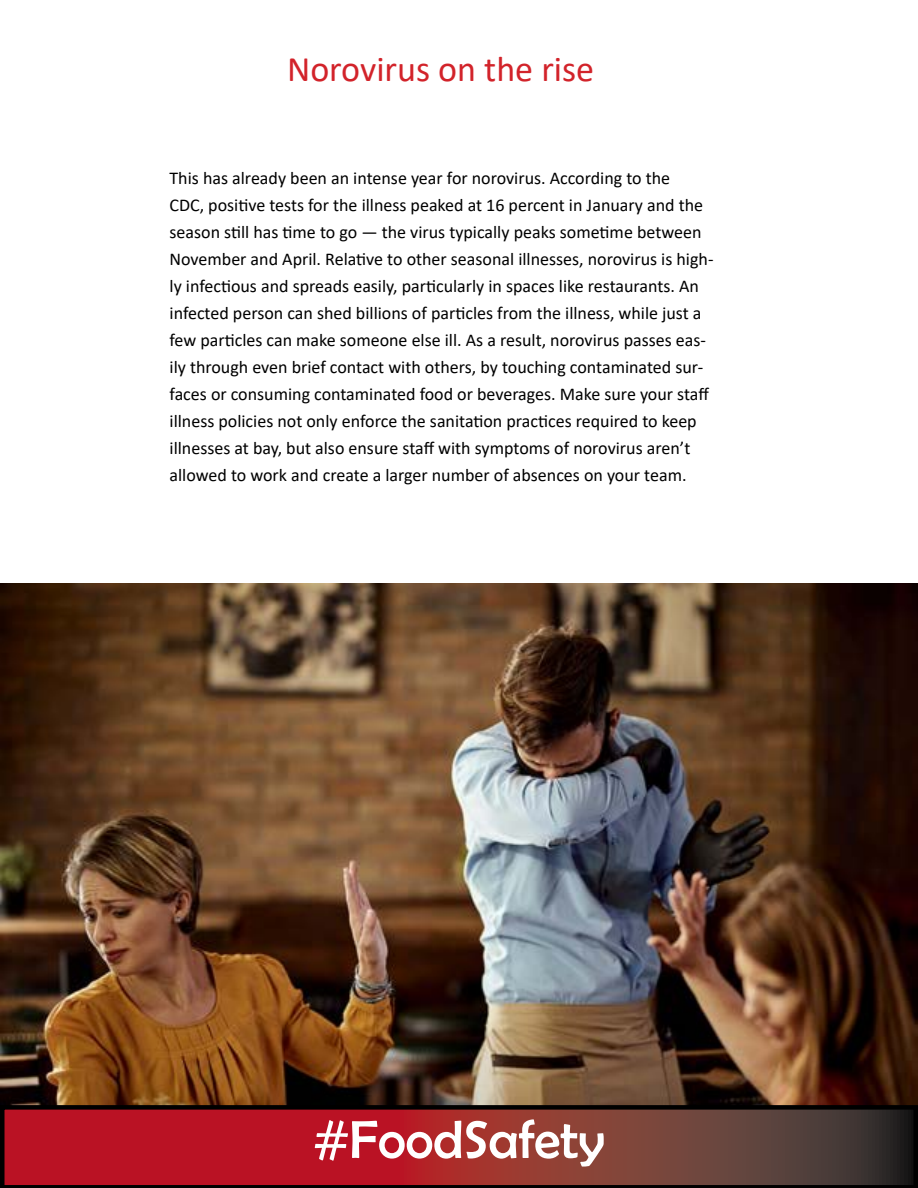
<style>
.page{position:relative;width:918px;height:1188px;background:#fff}
.page>*{position:absolute;margin:0;border:0;box-sizing:border-box;transform-origin:0 0}
.t1{font:54px "Berlin Sans FB";color:#fff}
.t2{font:36px "Calibri";color:#d2232a}
.t3{font:18px/27px "Calibri";color:#000}
</style>
<div class="page">
<img style="left:0;top:583px;width:918px;height:522px">
<svg style="left:0;top:1105px;width:918px;height:83px;background:#842428"></svg>
<h2 class="t2" style="left:287px;top:44px;width:309px">Norovirus on the rise</h2>
<p class="t3" style="left:170px;top:164px;width:545px">This has already been an intense year for norovirus. According to the<br>CDC, positive tests for the illness peaked at 16 percent in January and the season still has time to go — the virus typically peaks sometime between November and April. Relative to other seasonal illnesses, norovirus is high&shy;ly infectious and spreads easily, particularly in spaces like restaurants. An infected person can shed billions of particles from the illness, while just a few particles can make someone else ill. As a result, norovirus passes eas&shy;ily through even brief contact with others, by touching contaminated sur&shy;faces or consuming contaminated food or beverages. Make sure your staff illness policies not only enforce the sanitation practices required to keep illnesses at bay, but also ensure staff with symptoms of norovirus aren’t allowed to work and create a larger number of absences on your team.</p>
<h1 class="t1" style="left:313px;top:1110px;width:293px">#FoodSafety</h1>
</div>
